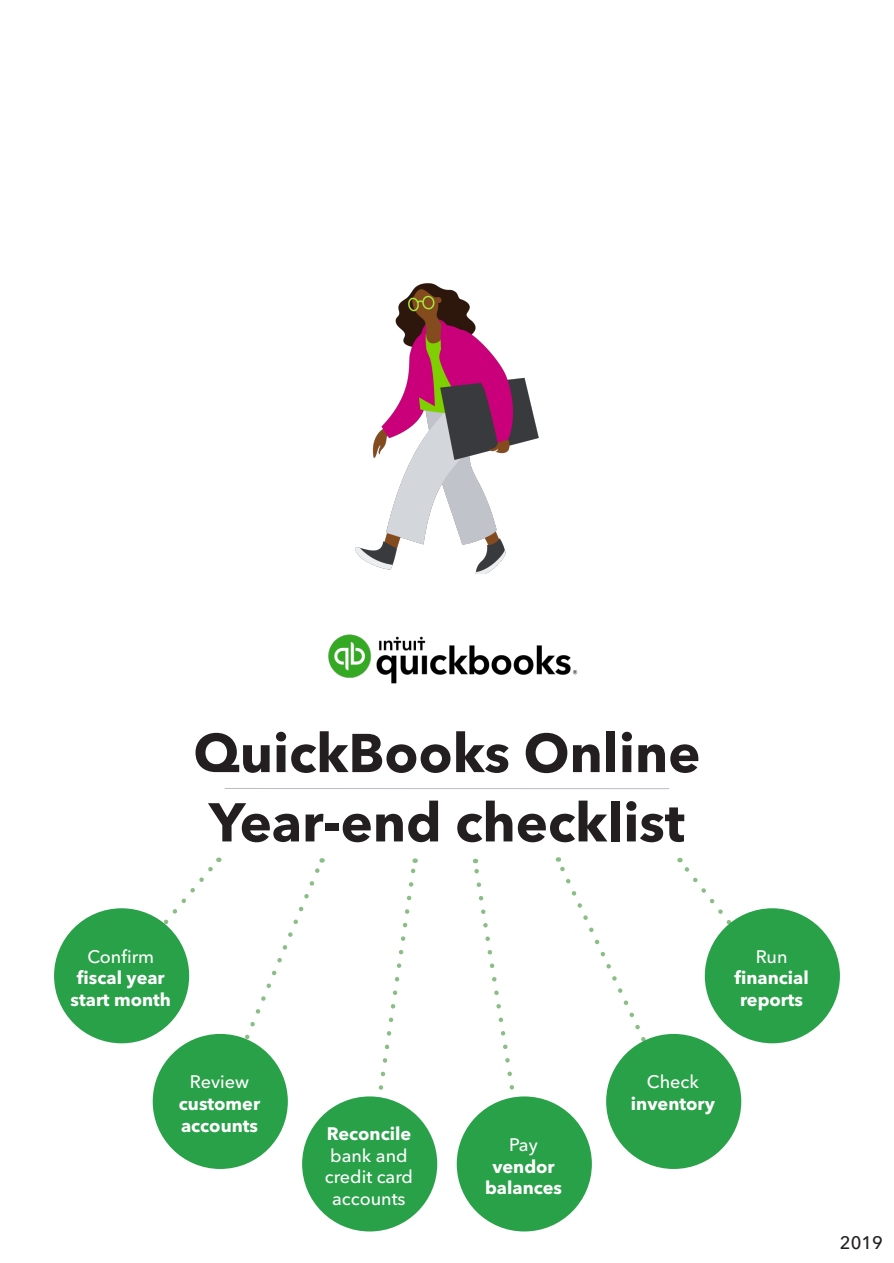
<style>
.page{position:relative;width:894px;height:1263px;background:#fff}
.page>*{position:absolute;margin:0;border:0;box-sizing:border-box;transform-origin:0 0}
.t1{font:700 54px "Avenir Nextfor INTUIT";color:#231f20}
.t2{font:700 18px/21.6px "Avenir Nextfor INTUIT";color:#fff;text-align:center}
.t3{font:500 18px/21.6px "Avenir Nextfor INTUIT";color:#fff;text-align:center}
.t4{font:500 18px "Avenir Nextfor INTUIT";color:#231f20}
</style>
<div class="page">
<img style="left:328px;top:634px;width:250px;height:50px">
<img style="left:355px;top:284px;width:183px;height:289px">
<hr style="left:225px;top:788px;width:444px;height:1px;background:#b9bdc5">
<svg style="left:555px;top:857px;width:216px;height:245px"></svg>
<svg style="left:122px;top:857px;width:203px;height:246px"></svg>
<svg style="left:378px;top:858px;width:40px;height:253px"></svg>
<svg style="left:472px;top:858px;width:42px;height:232px"></svg>
<div style="left:54px;top:908px;width:135px;height:135px;background:#29a148;border-radius:50%"></div>
<div style="left:302px;top:1096px;width:135px;height:135px;background:#29a148;border-radius:50%"></div>
<div style="left:456px;top:1096px;width:135px;height:135px;background:#29a148;border-radius:50%"></div>
<div style="left:153px;top:1034px;width:135px;height:135px;background:#29a148;border-radius:50%"></div>
<div style="left:606px;top:1034px;width:135px;height:135px;background:#29a148;border-radius:50%"></div>
<div style="left:704px;top:908px;width:135px;height:135px;background:#29a148;border-radius:50%"></div>
<h1 class="t1" style="left:193px;top:720px;width:508px">QuickBooks Online</h1>
<h1 class="t1" style="left:209px;top:789px;width:477px">Year-end checklist</h1>
<p class="t3" style="left:87px;top:945px;width:68px">Confirm</p>
<p class="t2" style="left:71px;top:967px;width:102px">fiscal year start month</p>
<p class="t3" style="left:190px;top:1071px;width:61px">Review</p>
<p class="t2" style="left:179px;top:1092px;width:83px;text-align:left">customer accounts</p>
<p class="t2" style="left:326px;top:1123px;width:86px">Reconcile</p>
<p class="t3" style="left:324px;top:1144px;width:90px">bank and credit card accounts</p>
<p class="t3" style="left:509px;top:1133px;width:30px">Pay</p>
<p class="t2" style="left:485px;top:1155px;width:78px">vendor balances</p>
<p class="t3" style="left:755px;top:945px;width:33px">Run</p>
<p class="t2" style="left:734px;top:967px;width:76px">financial reports</p>
<p class="t3" style="left:646px;top:1071px;width:53px">Check</p>
<p class="t2" style="left:630px;top:1092px;width:85px">inventory</p>
<p class="t4" style="left:839px;top:1231px;width:44px">2019</p>
</div>
